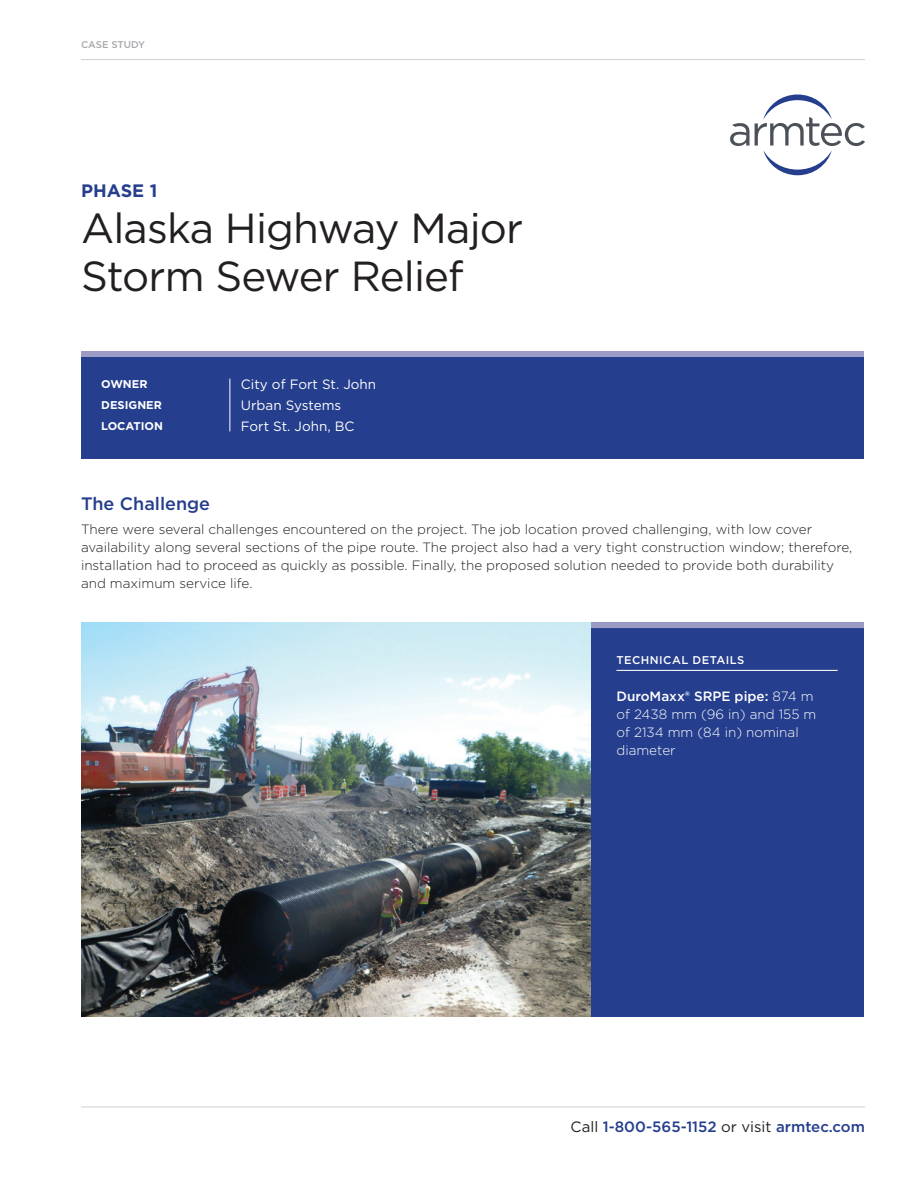
<style>
.page{position:relative;width:918px;height:1188px;background:#fff}
.page>*{position:absolute;margin:0;border:0;box-sizing:border-box;transform-origin:0 0}
.t1{font:42px/48px "Gotham";letter-spacing:-.02em;color:#231f20}
.t2{font:500 18px "Gotham";color:#253e8d}
.t3{font:700 18px "Gotham";color:#253e8d}
.t4{font:500 15px "Gotham";color:#253e8d}
.t5{font:300 13.5px/18px "Gotham";color:#231f20}
.t6{font:300 13.5px/18px "Gotham";color:#fff}
.t7{font:13.5px/21px "Gotham";color:#fff}
.t8{font:700 11.25px/21px "Gotham";color:#fff}
.t9{font:500 11.25px "Gotham";letter-spacing:.04em;color:#fff}
.t10{font:500 9.75px "Gotham";color:#a8a9ad}
.s1{font-weight:500}
.s2{font-weight:400;color:#231f20}
</style>
<div class="page">
<hr style="left:81px;top:59px;width:784px;height:1px;background:#d1d2d4">
<hr style="left:81px;top:1106px;width:784px;height:2px;background:#d1d2d4">
<div style="left:311px;top:622px;width:553px;height:394px;background:#253e8d"></div>
<svg style="left:730px;top:95px;width:135px;height:80px"></svg>
<div style="left:81px;top:351px;width:783px;height:108px;background:#253e8d"></div>
<hr style="left:230px;top:379px;width:1px;height:52px;background:#fff">
<div style="left:81px;top:351px;width:783px;height:6px;background:#9b9bc6"></div>
<div style="left:584px;top:622px;width:280px;height:6px;background:#9b9bc6"></div>
<img style="left:81px;top:622px;width:509px;height:394px">
<hr style="left:616px;top:670px;width:222px;height:1px;background:#fff">
<p class="t10" style="left:81px;top:38px;width:66px">CASE STUDY</p>
<h2 class="t3" style="left:81px;top:178px;width:78px">PHASE 1</h2>
<h1 class="t1" style="left:81px;top:203px;width:444px">Alaska Highway Major<br>Storm Sewer Relief</h1>
<p class="t8" style="left:101px;top:373px;width:63px">OWNER<br>DESIGNER<br>LOCATION</p>
<p class="t7" style="left:241px;top:374px;width:137px">City of Fort St. John<br>Urban Systems<br>Fort St. John, BC</p>
<h2 class="t2" style="left:81px;top:492px;width:131px">The Challenge</h2>
<p class="t5" style="left:81px;top:520px;width:773px">There were several challenges encountered on the project. The job location proved challenging, with low cover availability along several sections of the pipe route. The project also had a very tight construction window; therefore, installation had to proceed as quickly as possible. Finally, the proposed solution needed to provide both durability and maximum service life.</p>
<p class="t9" style="left:616px;top:652px;width:130px">TECHNICAL DETAILS</p>
<p class="t6" style="left:617px;top:686px;width:201px"><span class="s1">DuroMaxx® SRPE pipe:</span> 874 m of 2438 mm (96 in) and 155 m of 2134 mm (84 in) nominal diameter</p>
<p class="t4" style="left:571px;top:1117px;width:296px"><span class="s2">Call</span> 1-800-565-1152 <span class="s2">or visit</span> armtec.com</p>
</div>
